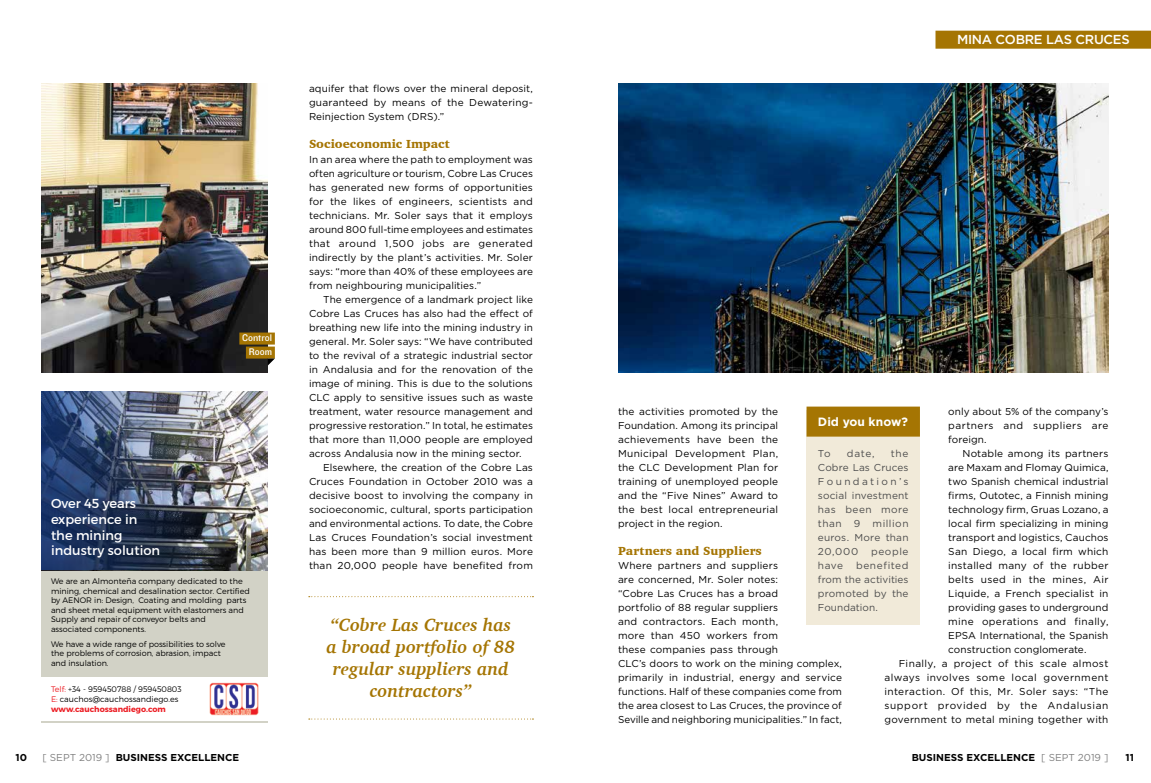
<style>
.page{position:relative;width:1151px;height:783px;background:#fff}
.page>*{position:absolute;margin:0;border:0;box-sizing:border-box;transform-origin:0 0}
.t1{font:italic 700 18px/22px "Charter";color:#a57503;text-align:center}
.t2{font:13px/15.6px "Montserrat";color:#fff}
.t3{font:500 13px "Gotham";letter-spacing:-.02em;color:#fff}
.t4{font:900 12px "Charter";color:#a57503}
.t5{font:700 12px "Gotham";letter-spacing:.005em;color:#fff}
.t6{font:10px/14px "Gotham";letter-spacing:.01em;color:#000;text-align:justify}
.t7{font:10px/14px "Gotham";letter-spacing:.02em;color:#4d4d4d;text-align:justify}
.t8{font:10px "Gotham";letter-spacing:.04em;color:#000}
.t9{font:700 10px "Gotham";color:#000}
.t10{font:10px "Gotham";letter-spacing:.06em;color:#000}
.t11{font:10px "Gotham";letter-spacing:.035em;color:#000}
.t12{font:10px/14px "Knockout HTF31 Junior Middlewt";color:#fff;text-align:right}
.t13{font:300 8px/9.6px "Montserrat";color:#000}
.s1{color:#ec1d24}
.s2{font-weight:700;color:#ec1d24}
.s3{font-weight:400;color:#808080}
</style>
<div class="page">
<img style="left:618px;top:84px;width:490px;height:288px">
<img style="left:41px;top:84px;width:227px;height:288px">
<div style="left:239px;top:332px;width:36px;height:12px;background:#a57503"></div>
<div style="left:246px;top:346px;width:29px;height:12px;background:#a57503"></div>
<svg style="left:268px;top:358px;width:7px;height:7px"></svg>
<div style="left:935px;top:31px;width:216px;height:18px;background:#a57503"></div>
<svg style="left:309px;top:596px;width:224px;height:1px"></svg>
<svg style="left:309px;top:718px;width:224px;height:1px"></svg>
<div style="left:806px;top:410px;width:114px;height:214px;background:#f1ead9"></div>
<div style="left:806px;top:406px;width:114px;height:30px;background:#a57503"></div>
<img style="left:209px;top:682px;width:50px;height:34px">
<div style="left:41px;top:569px;width:227px;height:108px;background:#d2d2c6"></div>
<hr style="left:41px;top:721px;width:227px;height:1px;background:#d2d2c6">
<img style="left:226px;top:391px;width:42px;height:179px">
<img style="left:41px;top:391px;width:185px;height:179px">
<h2 class="t2" style="left:51px;top:495px;width:111px">Over 45 years experience in the mining industry solution</h2>
<p class="t12" style="left:242px;top:331px;width:31px">Control<br>Room</p>
<p class="t13" style="left:51px;top:576px;width:200px">We are an Almonteña company dedicated to the mining, chemical and desalination sector. Certified by AENOR in: Design, Coating and molding parts and sheet metal equipment with elastomers and Supply and repair of conveyor belts and<br>associated components.</p>
<p class="t13" style="left:51px;top:638px;width:176px">We have a wide range of possibilities to solve the problems of corrosion, abrasion, impact and insulation.</p>
<p class="t13" style="left:51px;top:684px;width:132px"><span class="s1">Telf:</span> +34 - 959450788 / 959450803<br><span class="s1">E:</span> cauchos@cauchossandiego.es <span class="s2">www.cauchossandiego.com</span></p>
<p class="t6" style="left:309px;top:82px;width:225px">aquifer that flows over the mineral deposit, guaranteed by means of the Dewatering-Reinjection System (DRS).”</p>
<p class="t4" style="left:309px;top:137px;width:142px">Socioeconomic Impact</p>
<p class="t6" style="left:309px;top:152px;width:225px">In an area where the path to employment was often agriculture or tourism, Cobre Las Cruces has generated new forms of opportunities for the likes of engineers, scientists and technicians. Mr. Soler says that it employs around 800 full-time employees and estimates that around 1,500 jobs are generated indirectly by the plant’s activities. Mr. Soler says: “more than 40% of these employees are from neighbouring municipalities.”</p>
<p class="t6" style="left:309px;top:292px;width:225px;text-indent:14px">The emergence of a landmark project like Cobre Las Cruces has also had the effect of breathing new life into the mining industry in general. Mr. Soler says: “We have contributed to the revival of a strategic industrial sector in Andalusia and for the renovation of the image of mining. This is due to the solutions CLC apply to sensitive issues such as waste treatment, water resource management and progressive restoration.” In total, he estimates that more than 11,000 people are employed across Andalusia now in the mining sector.</p>
<p class="t6" style="left:309px;top:460px;width:225px;text-indent:14px">Elsewhere, the creation of the Cobre Las Cruces Foundation in October 2010 was a decisive boost to involving the company in socioeconomic, cultural, sports participation and environmental actions. To date, the Cobre Las Cruces Foundation’s social investment has been more than 9 million euros. More than 20,000 people have benefited from</p>
<h1 class="t1" style="left:326px;top:613px;width:190px">“Cobre Las Cruces has a broad portfolio of 88 regular suppliers and contractors”</h1>
<h2 class="t3" style="left:957px;top:31px;width:174px">MINA COBRE LAS CRUCES</h2>
<p class="t6" style="left:948px;top:404px;width:162px">only about 5% of the company’s partners and suppliers are foreign.</p>
<p class="t6" style="left:962px;top:446px;width:147px">Notable among its partners</p>
<p class="t6" style="left:948px;top:460px;width:162px">are Maxam and Flomay Quimica,</p>
<p class="t6" style="left:948px;top:474px;width:162px">two Spanish chemical industrial</p>
<p class="t6" style="left:948px;top:488px;width:162px">firms, Outotec, a Finnish mining</p>
<p class="t6" style="left:948px;top:502px;width:162px">technology firm, Gruas Lozano, a</p>
<p class="t6" style="left:948px;top:516px;width:162px">local firm specializing in mining</p>
<p class="t6" style="left:948px;top:530px;width:162px">transport and logistics, Cauchos</p>
<p class="t6" style="left:948px;top:544px;width:162px">San Diego, a local firm which</p>
<p class="t6" style="left:948px;top:558px;width:162px">installed many of the rubber</p>
<p class="t6" style="left:948px;top:572px;width:162px">belts used in the mines, Air</p>
<p class="t6" style="left:948px;top:586px;width:162px">Liquide, a French specialist in</p>
<p class="t6" style="left:948px;top:600px;width:162px">providing gases to underground</p>
<p class="t11" style="left:948px;top:614px;width:162px">mine operations and finally,</p>
<p class="t6" style="left:948px;top:628px;width:162px">EPSA International, the Spanish</p>
<p class="t6" style="left:948px;top:642px;width:140px">construction conglomerate.</p>
<p class="t8" style="left:899px;top:656px;width:211px">Finally, a project of this scale almost</p>
<p class="t8" style="left:884px;top:670px;width:225px">always involves some local government</p>
<p class="t8" style="left:884px;top:684px;width:225px">interaction. Of this, Mr. Soler says: “The</p>
<p class="t10" style="left:884px;top:698px;width:225px">support provided by the Andalusian</p>
<p class="t6" style="left:884px;top:712px;width:225px">government to metal mining together with</p>
<p class="t6" style="left:618px;top:404px;width:162px">the activities promoted by the Foundation. Among its principal achievements have been the Municipal Development Plan, the CLC Development Plan for training of unemployed people and the “Five Nines” Award to the best local entrepreneurial project in the region.</p>
<p class="t4" style="left:618px;top:543px;width:145px">Partners and Suppliers</p>
<p class="t6" style="left:618px;top:558px;width:225px;text-align:left">Where partners and suppliers<br>are concerned, Mr. Soler notes:<br>“Cobre Las Cruces has a broad<br>portfolio of 88 regular suppliers<br>and contractors. Each month,<br>more than 450 workers from<br>these companies pass through<br>CLC’s doors to work on the mining complex, primarily in industrial, energy and service functions. Half of these companies come from the area closest to Las Cruces, the province of Seville and neighboring municipalities.” In fact,</p>
<p class="t5" style="left:818px;top:413px;width:92px">Did you know?</p>
<p class="t7" style="left:818px;top:446px;width:92px;text-indent:73px">the Cobre Las Cruces Foundation’s social investment has been more than 9 million euros. More than 20,000</p>
<p class="t7" style="left:818px;top:446px;width:14px">To</p>
<p class="t7" style="left:847px;top:446px;width:29px">date,</p>
<p class="t7" style="left:871px;top:544px;width:39px">people</p>
<p class="t7" style="left:818px;top:558px;width:92px;text-indent:38px">benefited from the activities promoted by the Foundation.</p>
<p class="t7" style="left:818px;top:558px;width:27px">have</p>
<p class="t9" style="left:15px;top:750px;width:13px">10</p>
<p class="t9" style="left:43px;top:750px;width:198px"><span class="s3">[ SEPT 2019 ]</span> BUSINESS EXCELLENCE</p>
<p class="t9" style="left:1125px;top:750px;width:10px">11</p>
<p class="t9" style="left:912px;top:750px;width:198px">BUSINESS EXCELLENCE <span class="s3">[ SEPT 2019 ]</span></p>
</div>
